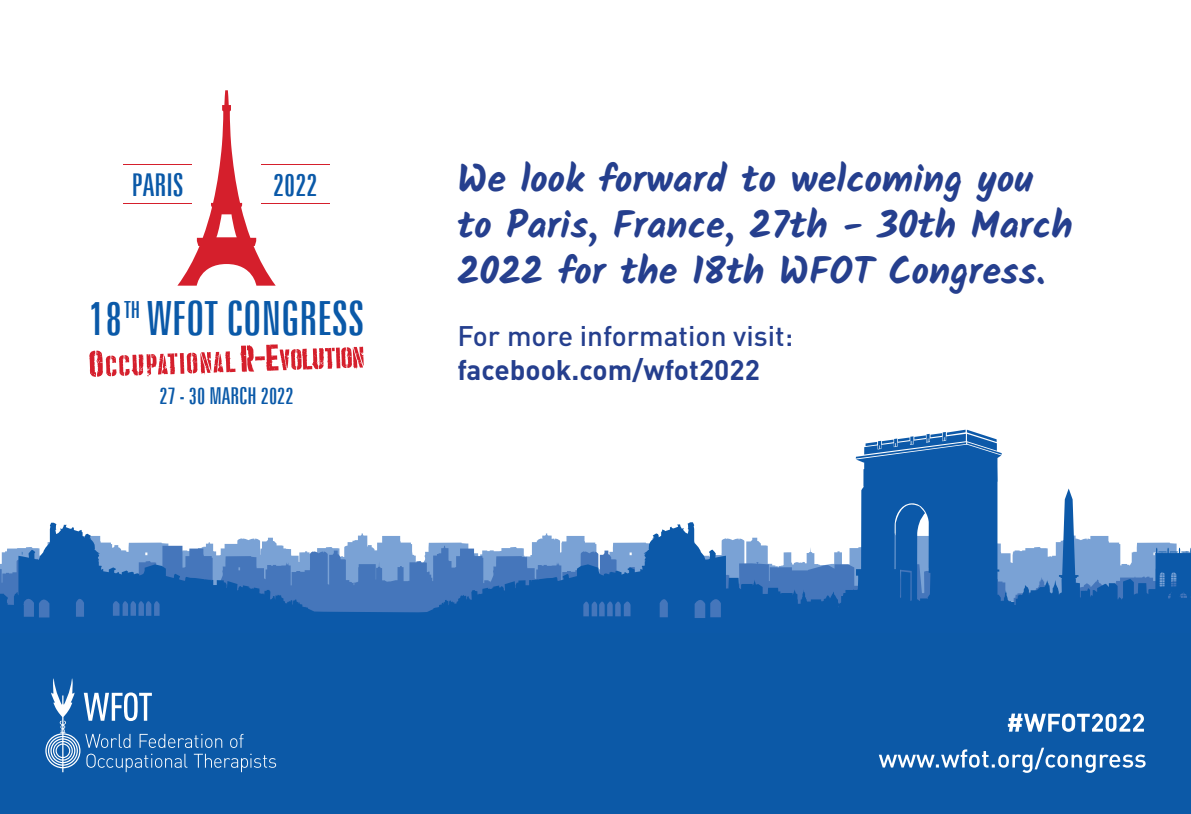
<style>
.page{position:relative;width:1191px;height:814px;background:#fff}
.page>*{position:absolute;margin:0;border:0;box-sizing:border-box;transform-origin:0 0}
.t1{font:extra-condensed 47.2px "Zurich BT";color:#0a59a8}
.t2{font:700 38px/45.6px "Kalam";color:#253f8e}
.t3{font:extra-condensed 31.4px "Zurich BT";color:#0a59a8}
.t4{font:500 28px "DIN";color:#253f8e}
.t5{font:700 28px "DIN";color:#253f8e}
.t6{font:extra-condensed 23.6px "Zurich BT";color:#0a59a8}
.t7{font:extra-condensed 23.2px "Zurich BT";color:#0a59a8}
</style>
<div class="page">
<svg style="left:865px;top:429px;width:132px;height:15px"></svg>
<svg style="left:0;top:444px;width:1191px;height:190px"></svg>
<div style="left:0;top:634px;width:1191px;height:180px;background:#0c59a7"></div>
<svg style="left:878px;top:747px;width:267px;height:25px"></svg>
<svg style="left:1007px;top:713px;width:137px;height:18px"></svg>
<svg style="left:45px;top:678px;width:231px;height:94px"></svg>
<svg style="left:266px;top:344px;width:98px;height:27px"></svg>
<svg style="left:240px;top:345px;width:14px;height:27px"></svg>
<svg style="left:177px;top:90px;width:99px;height:196px"></svg>
<hr style="left:123px;top:164px;width:69px;height:1px;background:#d51f2c">
<hr style="left:123px;top:203px;width:69px;height:1px;background:#d51f2c">
<hr style="left:261px;top:164px;width:69px;height:1px;background:#d51f2c">
<hr style="left:261px;top:203px;width:69px;height:1px;background:#d51f2c">
<p class="t3" style="left:132px;top:166px;width:53px">PARIS</p>
<p class="t3" style="left:273px;top:166px;width:46px">2022</p>
<p class="t1" style="left:89px;top:291px;width:277px">18 WFOT CONGRESS</p>
<p class="t6" style="left:124px;top:296px;width:18px">TH</p>
<p class="t7" style="left:159px;top:382px;width:136px">27 - 30 MARCH 2022</p>
<p class="t2" style="left:457px;top:156px;width:617px">We look forward to welcoming you to Paris, France, 27th - 30th March<br>2022 for the 18th WFOT Congress.</p>
<p class="t4" style="left:457px;top:317px;width:337px">For more information visit:</p>
<p class="t5" style="left:457px;top:351px;width:304px">facebook.com/wfot2022</p>
</div>
